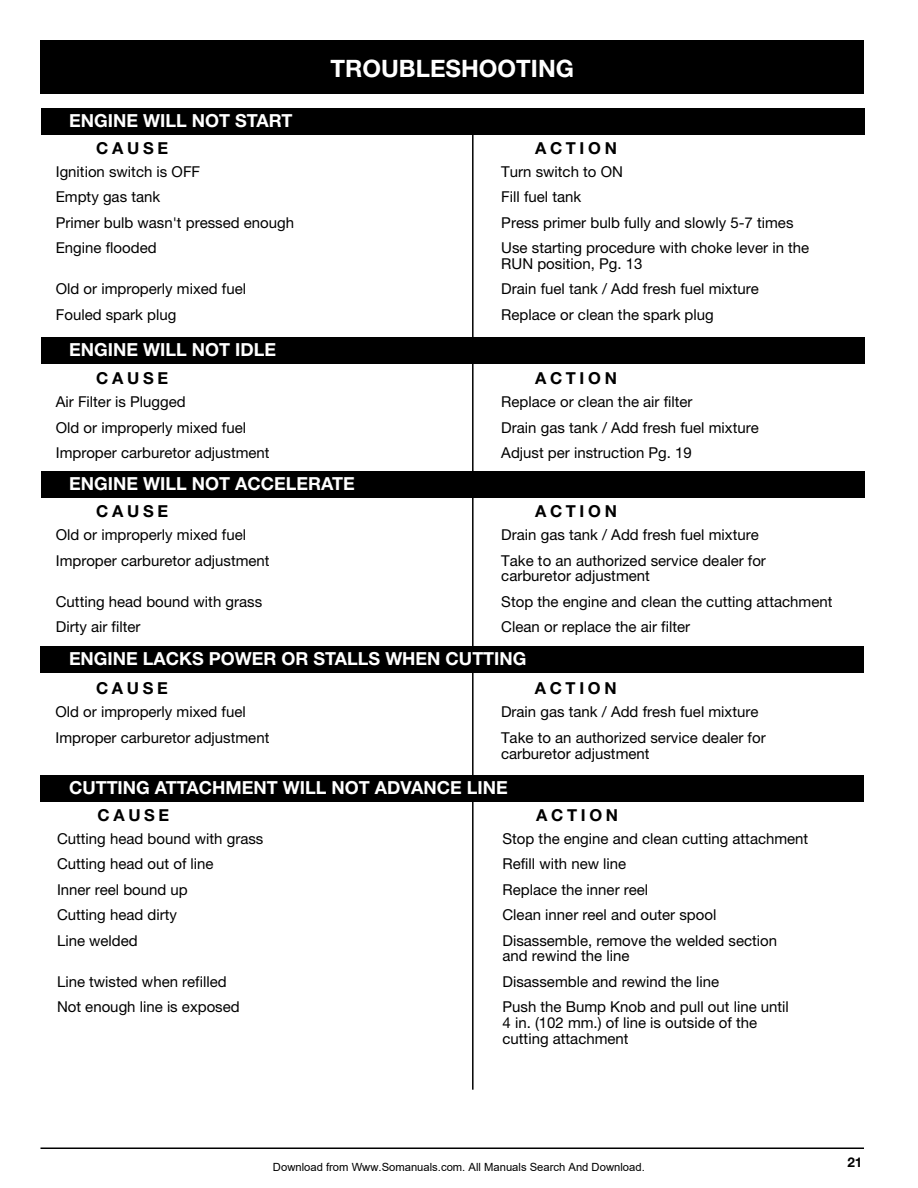
<style>
.page{position:relative;width:918px;height:1188px;background:#fff}
.page>*{position:absolute;margin:0;border:0;box-sizing:border-box;transform-origin:0 0}
.t1{font:700 24px "Helvetica Neue";color:#fff}
.t2{font:700 18px "Helvetica Neue";color:#fff}
.t3{font:700 16.5px "Helvetica Neue";letter-spacing:.22em;color:#000}
.t4{font:15px/15.8px "Helvetica Neue";color:#000}
.t5{font:700 13.5px "Helvetica Neue";color:#000}
.t6{font:11.25px "Arial";color:#000}
</style>
<div class="page">
<div style="left:40px;top:40px;width:824px;height:54px;background:#000"></div>
<hr style="left:40px;top:1148px;width:824px;height:1px;background:#000">
<hr style="left:472px;top:135px;width:2px;height:955px;background:#000">
<div style="left:41px;top:108px;width:823px;height:27px;background:#000"></div>
<div style="left:41px;top:338px;width:823px;height:26px;background:#000"></div>
<div style="left:41px;top:471px;width:823px;height:27px;background:#000"></div>
<div style="left:40px;top:646px;width:824px;height:27px;background:#000"></div>
<div style="left:40px;top:775px;width:824px;height:27px;background:#000"></div>
<p class="t2" style="left:69px;top:114px;width:225px">ENGINE WILL NOT START</p>
<h1 class="t1" style="left:330px;top:60px;width:245px">TROUBLESHOOTING</h1>
<p class="t3" style="left:96px;top:142px;width:73px">CAUSE</p>
<p class="t3" style="left:535px;top:142px;width:83px">ACTION</p>
<p class="t4" style="left:56px;top:165px;width:146px">Ignition switch is OFF</p>
<p class="t4" style="left:501px;top:165px;width:123px">Turn switch to ON</p>
<p class="t4" style="left:56px;top:190px;width:106px">Empty gas tank</p>
<p class="t4" style="left:501px;top:190px;width:81px">Fill fuel tank</p>
<p class="t4" style="left:56px;top:216px;width:240px">Primer bulb wasn't pressed enough</p>
<p class="t4" style="left:501px;top:216px;width:294px">Press primer bulb fully and slowly 5-7 times</p>
<p class="t4" style="left:56px;top:241px;width:102px">Engine flooded</p>
<p class="t4" style="left:501px;top:241px;width:310px">Use starting procedure with choke lever in the<br>RUN position, Pg. 13</p>
<p class="t4" style="left:56px;top:283px;width:192px">Old or improperly mixed fuel</p>
<p class="t4" style="left:501px;top:283px;width:259px">Drain fuel tank / Add fresh fuel mixture</p>
<p class="t4" style="left:56px;top:308px;width:122px">Fouled spark plug</p>
<p class="t4" style="left:501px;top:308px;width:214px">Replace or clean the spark plug</p>
<p class="t2" style="left:69px;top:343px;width:208px">ENGINE WILL NOT IDLE</p>
<p class="t3" style="left:96px;top:372px;width:73px">CAUSE</p>
<p class="t3" style="left:535px;top:372px;width:83px">ACTION</p>
<p class="t4" style="left:56px;top:395px;width:131px">Air Filter is Plugged</p>
<p class="t4" style="left:501px;top:395px;width:193px">Replace or clean the air filter</p>
<p class="t4" style="left:56px;top:421px;width:192px">Old or improperly mixed fuel</p>
<p class="t4" style="left:501px;top:421px;width:259px">Drain gas tank / Add fresh fuel mixture</p>
<p class="t4" style="left:56px;top:446px;width:215px">Improper carburetor adjustment</p>
<p class="t4" style="left:501px;top:446px;width:192px">Adjust per instruction Pg. 19</p>
<p class="t2" style="left:69px;top:477px;width:287px">ENGINE WILL NOT ACCELERATE</p>
<p class="t3" style="left:96px;top:505px;width:73px">CAUSE</p>
<p class="t3" style="left:535px;top:505px;width:83px">ACTION</p>
<p class="t4" style="left:56px;top:528px;width:192px">Old or improperly mixed fuel</p>
<p class="t4" style="left:501px;top:528px;width:259px">Drain gas tank / Add fresh fuel mixture</p>
<p class="t4" style="left:56px;top:554px;width:215px">Improper carburetor adjustment</p>
<p class="t4" style="left:501px;top:554px;width:266px">Take to an authorized service dealer for carburetor adjustment</p>
<p class="t4" style="left:56px;top:595px;width:208px">Cutting head bound with grass</p>
<p class="t4" style="left:501px;top:595px;width:333px">Stop the engine and clean the cutting attachment</p>
<p class="t4" style="left:56px;top:620px;width:86px">Dirty air filter</p>
<p class="t4" style="left:501px;top:620px;width:190px">Clean or replace the air filter</p>
<p class="t2" style="left:69px;top:652px;width:459px">ENGINE LACKS POWER OR STALLS WHEN CUTTING</p>
<p class="t3" style="left:96px;top:683px;width:73px">CAUSE</p>
<p class="t3" style="left:535px;top:683px;width:83px">ACTION</p>
<p class="t4" style="left:56px;top:706px;width:192px">Old or improperly mixed fuel</p>
<p class="t4" style="left:501px;top:706px;width:259px">Drain gas tank / Add fresh fuel mixture</p>
<p class="t4" style="left:56px;top:731px;width:215px">Improper carburetor adjustment</p>
<p class="t4" style="left:501px;top:731px;width:266px">Take to an authorized service dealer for carburetor adjustment</p>
<p class="t2" style="left:69px;top:781px;width:440px">CUTTING ATTACHMENT WILL NOT ADVANCE LINE</p>
<p class="t3" style="left:98px;top:809px;width:73px">CAUSE</p>
<p class="t3" style="left:536px;top:809px;width:83px">ACTION</p>
<p class="t4" style="left:57px;top:832px;width:208px">Cutting head bound with grass</p>
<p class="t4" style="left:503px;top:832px;width:307px">Stop the engine and clean cutting attachment</p>
<p class="t4" style="left:57px;top:857px;width:158px">Cutting head out of line</p>
<p class="t4" style="left:503px;top:857px;width:125px">Refill with new line</p>
<p class="t4" style="left:57px;top:883px;width:132px">Inner reel bound up</p>
<p class="t4" style="left:502px;top:883px;width:147px">Replace the inner reel</p>
<p class="t4" style="left:57px;top:908px;width:122px">Cutting head dirty</p>
<p class="t4" style="left:503px;top:908px;width:215px">Clean inner reel and outer spool</p>
<p class="t4" style="left:57px;top:934px;width:82px">Line welded</p>
<p class="t4" style="left:502px;top:934px;width:276px">Disassemble, remove the welded section and rewind the line</p>
<p class="t4" style="left:57px;top:975px;width:171px">Line twisted when refilled</p>
<p class="t4" style="left:503px;top:975px;width:218px">Disassemble and rewind the line</p>
<p class="t4" style="left:57px;top:1001px;width:184px">Not enough line is exposed</p>
<p class="t4" style="left:502px;top:1001px;width:288px">Push the Bump Knob and pull out line until<br>4 in. (102 mm.) of line is outside of the cutting attachment</p>
<p class="t6" style="left:273px;top:1160px;width:373px">Download from Www.Somanuals.com. All Manuals Search And Download.</p>
<p class="t5" style="left:847px;top:1157px;width:17px">21</p>
</div>
